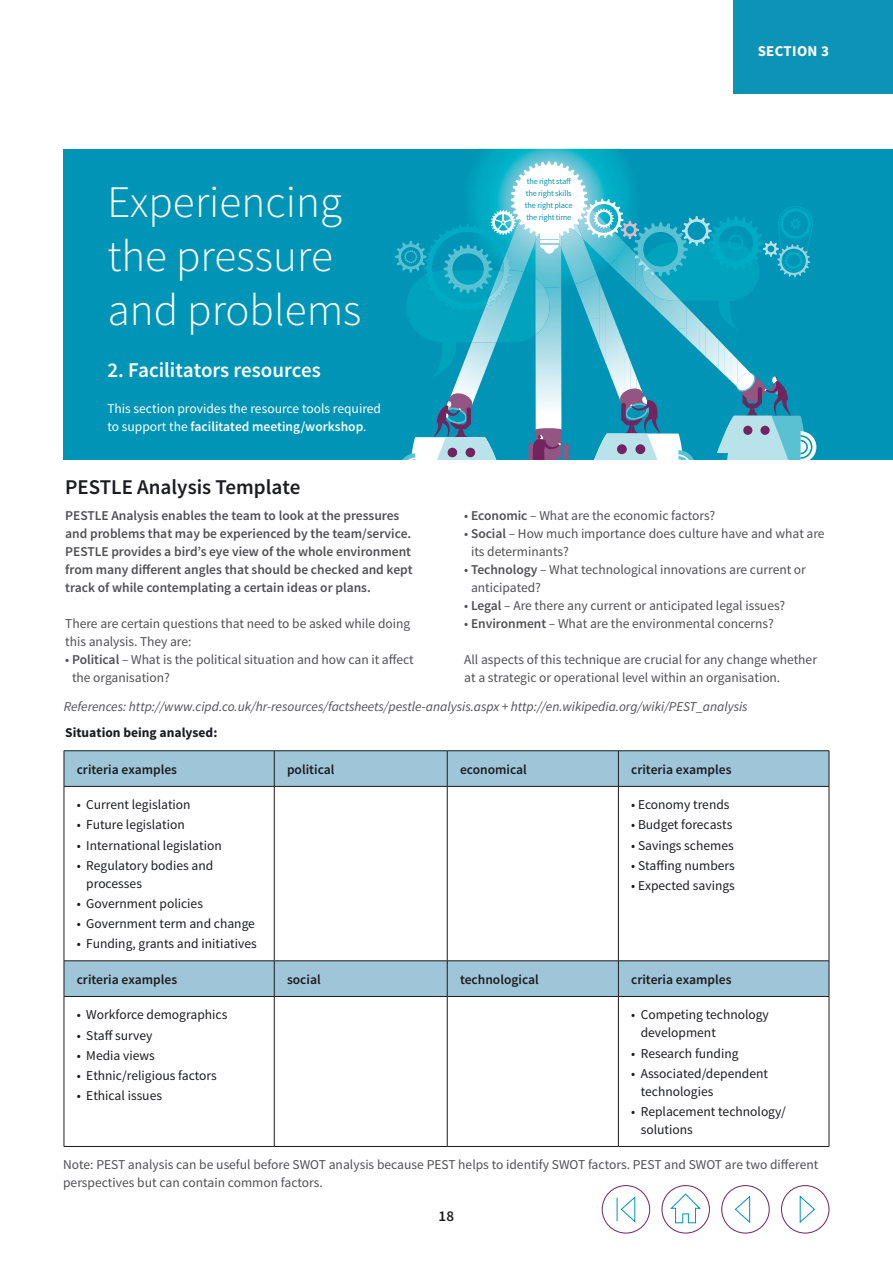
<style>
.page{position:relative;width:893px;height:1263px;background:#fff}
.page>*{position:absolute;margin:0;border:0;box-sizing:border-box;transform-origin:0 0}
.t1{font:300 45px/54px "Source Sans Pro";color:#fff}
.t2{font:600 21px "Source Sans Pro";color:#fff}
.t3{font:600 21px "Source Sans Pro";color:#1b1c20}
.t4{font:700 15px "Source Sans Pro";letter-spacing:.02em;color:#fff}
.t5{font:600 15px "Source Sans Pro";color:#1b1c20}
.t6{font:13.5px/18px "Source Sans Pro";color:#504f53}
.t7{font:13.5px/18px "Source Sans Pro";color:#1b1c20}
.t8{font:600 13.5px/18px "Source Sans Pro";color:#504f53}
.t9{font:italic 13.5px "Source Sans Pro";color:#504f53}
.t10{font:600 13.5px "Source Sans Pro";color:#1b1c20}
.t11{font:13.5px/18px "Source Sans Pro";color:#fff}
.t12{font:700 13.5px "Source Sans Pro";color:#1b1c20}
.t13{font:8.25px/12px "Source Sans Pro";letter-spacing:-.02em;color:#0c93b5}
.s1{font-weight:600}
</style>
<div class="page">
<svg style="left:602px;top:1185px;width:227px;height:48px"></svg>
<div style="left:64px;top:149px;width:829px;height:310px;background:#0095b6"></div>
<svg style="left:395px;top:149px;width:421px;height:310px"></svg>
<svg style="left:65px;top:751px;width:764px;height:245px"></svg>
<hr style="left:64px;top:750px;width:210px;height:1px;background:#1b1c20">
<hr style="left:64px;top:751px;width:1px;height:35px;background:#1b1c20">
<hr style="left:274px;top:750px;width:173px;height:1px;background:#1b1c20">
<hr style="left:274px;top:751px;width:1px;height:35px;background:#1b1c20">
<hr style="left:447px;top:750px;width:171px;height:1px;background:#1b1c20">
<hr style="left:447px;top:751px;width:1px;height:35px;background:#1b1c20">
<hr style="left:618px;top:750px;width:211px;height:1px;background:#1b1c20">
<hr style="left:618px;top:751px;width:1px;height:35px;background:#1b1c20">
<hr style="left:829px;top:751px;width:1px;height:35px;background:#1b1c20">
<hr style="left:64px;top:786px;width:210px;height:1px;background:#1b1c20">
<hr style="left:64px;top:786px;width:1px;height:175px;background:#1b1c20">
<hr style="left:274px;top:786px;width:173px;height:1px;background:#1b1c20">
<hr style="left:274px;top:786px;width:1px;height:175px;background:#1b1c20">
<hr style="left:447px;top:786px;width:171px;height:1px;background:#1b1c20">
<hr style="left:447px;top:786px;width:1px;height:175px;background:#1b1c20">
<hr style="left:618px;top:786px;width:211px;height:1px;background:#1b1c20">
<hr style="left:618px;top:786px;width:1px;height:175px;background:#1b1c20">
<hr style="left:829px;top:786px;width:1px;height:175px;background:#1b1c20">
<hr style="left:64px;top:960px;width:210px;height:1px;background:#1b1c20">
<hr style="left:64px;top:961px;width:1px;height:35px;background:#1b1c20">
<hr style="left:274px;top:960px;width:173px;height:1px;background:#1b1c20">
<hr style="left:274px;top:961px;width:1px;height:35px;background:#1b1c20">
<hr style="left:447px;top:960px;width:171px;height:1px;background:#1b1c20">
<hr style="left:447px;top:961px;width:1px;height:35px;background:#1b1c20">
<hr style="left:618px;top:960px;width:211px;height:1px;background:#1b1c20">
<hr style="left:618px;top:961px;width:1px;height:35px;background:#1b1c20">
<hr style="left:829px;top:961px;width:1px;height:35px;background:#1b1c20">
<hr style="left:64px;top:996px;width:210px;height:1px;background:#1b1c20">
<hr style="left:64px;top:997px;width:1px;height:149px;background:#1b1c20">
<hr style="left:274px;top:996px;width:173px;height:1px;background:#1b1c20">
<hr style="left:274px;top:997px;width:1px;height:149px;background:#1b1c20">
<hr style="left:447px;top:996px;width:171px;height:1px;background:#1b1c20">
<hr style="left:447px;top:997px;width:1px;height:149px;background:#1b1c20">
<hr style="left:618px;top:996px;width:211px;height:1px;background:#1b1c20">
<hr style="left:618px;top:997px;width:1px;height:149px;background:#1b1c20">
<hr style="left:829px;top:997px;width:1px;height:149px;background:#1b1c20">
<hr style="left:64px;top:1146px;width:210px;height:1px;background:#1b1c20">
<hr style="left:274px;top:1146px;width:173px;height:1px;background:#1b1c20">
<hr style="left:447px;top:1146px;width:171px;height:1px;background:#1b1c20">
<hr style="left:618px;top:1146px;width:211px;height:1px;background:#1b1c20">
<div style="left:734px;top:0;width:159px;height:94px;background:#0c93b5"></div>
<h1 class="t1" style="left:107px;top:175px;width:256px">Experiencing the pressure and problems</h1>
<h2 class="t2" style="left:107px;top:357px;width:215px">2. Facilitators resources</h2>
<p class="t11" style="left:107px;top:400px;width:275px">This section provides the resource tools required to support the <span class="s1">facilitated meeting/workshop</span>.</p>
<h2 class="t3" style="left:65px;top:474px;width:237px">PESTLE Analysis Template</h2>
<p class="t8" style="left:65px;top:507px;width:349px">PESTLE Analysis enables the team to look at the pressures and problems that may be experienced by the team/service.<br>PESTLE provides a bird’s eye view of the whole environment from many different angles that should be checked and kept track of while contemplating a certain ideas or plans.</p>
<p class="t6" style="left:65px;top:615px;width:346px">There are certain questions that need to be asked while doing this analysis. They are:</p>
<p class="t6" style="left:72px;top:651px;width:343px;text-indent:-7px">• <span class="s1">Political</span> – What is the political situation and how can it affect the organisation?</p>
<p class="t13" style="left:525px;top:175px;width:49px">the right staff the right skills the right place the right time</p>
<p class="t4" style="left:758px;top:41px;width:73px">SECTION 3</p>
<p class="t6" style="left:464px;top:507px;width:252px">• <span class="s1">Economic</span> – What are the economic factors?</p>
<p class="t6" style="left:471px;top:525px;width:355px;text-indent:-7px">• <span class="s1">Social</span> – How much importance does culture have and what are its determinants?</p>
<p class="t6" style="left:471px;top:561px;width:336px;text-indent:-7px">• <span class="s1">Technology</span> – What technological innovations are current or anticipated?</p>
<p class="t6" style="left:464px;top:597px;width:323px">• <span class="s1">Legal</span> – Are there any current or anticipated legal issues?</p>
<p class="t6" style="left:464px;top:615px;width:311px">• <span class="s1">Environment</span> – What are the environmental concerns?</p>
<p class="t6" style="left:464px;top:651px;width:354px">All aspects of this technique are crucial for any change whether at a strategic or operational level within an organisation.</p>
<p class="t9" style="left:64px;top:698px;width:685px">References: http://www.cipd.co.uk/hr-resources/factsheets/pestle-analysis.aspx + http://en.wikipedia.org/wiki/PEST_analysis</p>
<p class="t12" style="left:65px;top:724px;width:154px">Situation being analysed:</p>
<p class="t10" style="left:77px;top:761px;width:102px">criteria examples</p>
<p class="t10" style="left:287px;top:761px;width:49px">political</p>
<p class="t10" style="left:460px;top:761px;width:68px">economical</p>
<p class="t10" style="left:631px;top:761px;width:102px">criteria examples</p>
<p class="t7" style="left:77px;top:796px;width:115px">• Current legislation</p>
<p class="t7" style="left:77px;top:816px;width:110px">• Future legislation</p>
<p class="t7" style="left:77px;top:836px;width:147px">• International legislation</p>
<p class="t7" style="left:86px;top:856px;width:129px;text-indent:-10px">• Regulatory bodies and processes</p>
<p class="t7" style="left:77px;top:894px;width:128px">• Government policies</p>
<p class="t7" style="left:77px;top:915px;width:180px">• Government term and change</p>
<p class="t7" style="left:77px;top:935px;width:182px">• Funding, grants and initiatives</p>
<p class="t7" style="left:631px;top:796px;width:100px">• Economy trends</p>
<p class="t7" style="left:631px;top:816px;width:103px">• Budget forecasts</p>
<p class="t7" style="left:631px;top:836px;width:104px">• Savings schemes</p>
<p class="t7" style="left:631px;top:856px;width:105px">• Staffing numbers</p>
<p class="t7" style="left:631px;top:876px;width:105px">• Expected savings</p>
<p class="t10" style="left:77px;top:971px;width:102px">criteria examples</p>
<p class="t10" style="left:287px;top:971px;width:35px">social</p>
<p class="t10" style="left:460px;top:971px;width:80px">technological</p>
<p class="t10" style="left:631px;top:971px;width:102px">criteria examples</p>
<p class="t7" style="left:77px;top:1006px;width:152px">• Workforce demographics</p>
<p class="t7" style="left:77px;top:1026px;width:77px">• Staff survey</p>
<p class="t7" style="left:77px;top:1046px;width:80px">• Media views</p>
<p class="t7" style="left:77px;top:1066px;width:142px">• Ethnic/religious factors</p>
<p class="t7" style="left:77px;top:1087px;width:87px">• Ethical issues</p>
<p class="t7" style="left:641px;top:1006px;width:130px;text-indent:-10px">• Competing technology development</p>
<p class="t7" style="left:631px;top:1044px;width:109px">• Research funding</p>
<p class="t7" style="left:641px;top:1064px;width:129px;text-indent:-10px">• Associated/dependent technologies</p>
<p class="t7" style="left:641px;top:1102px;width:147px;text-indent:-10px">• Replacement technology/ solutions</p>
<p class="t6" style="left:63px;top:1155px;width:757px">Note: PEST analysis can be useful before SWOT analysis because PEST helps to identify SWOT factors. PEST and SWOT are two different perspectives but can contain common factors.</p>
<p class="t5" style="left:439px;top:1206px;width:17px">18</p>
</div>
